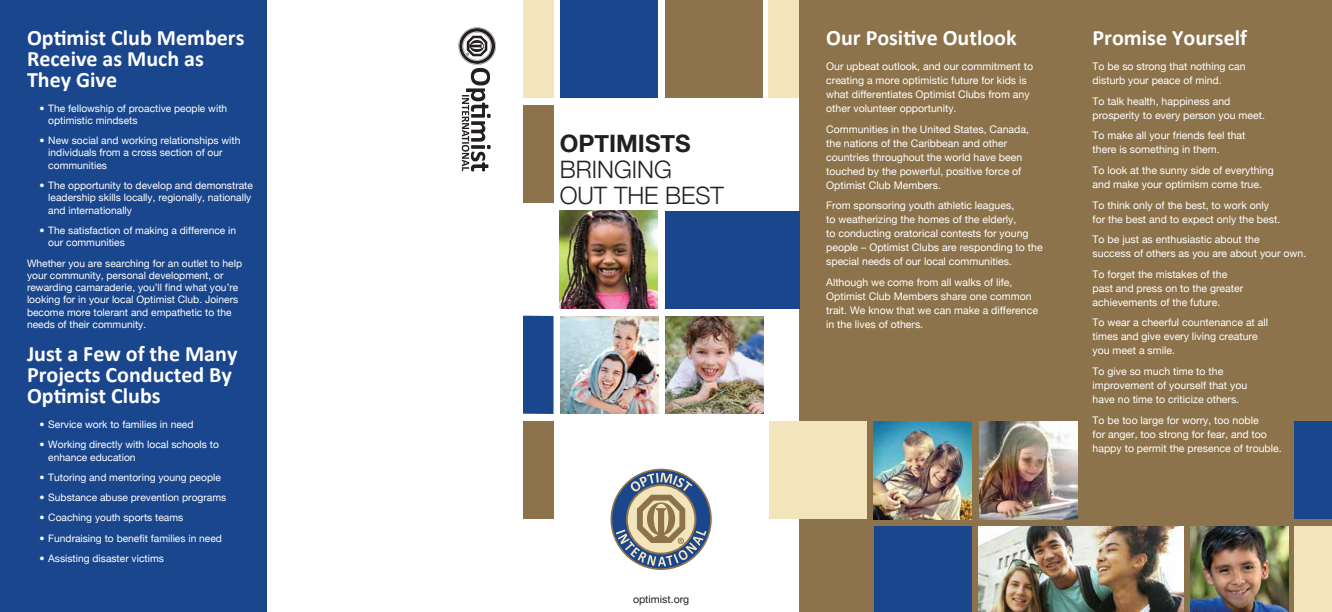
<style>
.page{position:relative;width:1332px;height:612px;background:#fff}
.page>*{position:absolute;margin:0;border:0;box-sizing:border-box;transform-origin:0 0}
.t1{font:300 24px/26px "Helvetica Neue";color:#231f20}
.t2{font:700 24px "Helvetica Neue";color:#231f20}
.t3{font:700 22px/21px "Calibri";color:#fff}
.t4{font:10.5px/14px "Helvetica Neue";color:#fff}
.t5{font:10.5px "Helvetica Neue";color:#231f20}
.t6{font:10.2px/12.3px "Helvetica Neue";color:#fff}
</style>
<div class="page">
<div style="left:799px;top:0;width:533px;height:612px;background:#8c734b"></div>
<div style="left:0;top:0;width:266px;height:612px;background:#1a468d"></div>
<svg style="left:458px;top:27px;width:38px;height:144px"></svg>
<img style="left:665px;top:316px;width:98px;height:98px">
<img style="left:561px;top:316px;width:98px;height:98px">
<img style="left:560px;top:211px;width:98px;height:98px">
<div style="left:665px;top:211px;width:134px;height:98px;background:#1a468d"></div>
<div style="left:523px;top:316px;width:31px;height:98px;background:#1a468d"></div>
<div style="left:523px;top:421px;width:31px;height:98px;background:#8c734b"></div>
<div style="left:523px;top:105px;width:31px;height:98px;background:#8c734b"></div>
<div style="left:560px;top:0;width:98px;height:98px;background:#1a468d"></div>
<div style="left:665px;top:0;width:98px;height:98px;background:#8c734b"></div>
<div style="left:769px;top:0;width:30px;height:98px;background:#f2e5bb"></div>
<div style="left:523px;top:0;width:31px;height:98px;background:#f2e5bb"></div>
<div style="left:769px;top:421px;width:98px;height:98px;background:#f2e5bb"></div>
<div style="left:874px;top:527px;width:98px;height:85px;background:#1a468d"></div>
<div style="left:1294px;top:421px;width:38px;height:98px;background:#1a468d"></div>
<div style="left:1294px;top:527px;width:38px;height:85px;background:#f2e5bb"></div>
<img style="left:979px;top:421px;width:98px;height:98px">
<img style="left:979px;top:527px;width:204px;height:85px">
<img style="left:1190px;top:527px;width:98px;height:85px">
<img style="left:874px;top:421px;width:98px;height:98px">
<svg style="left:611px;top:469px;width:101px;height:101px"></svg>
<h2 class="t3" style="left:27px;top:26px;width:219px">Optimist Club Members<br>Receive as Much as<br>They Give</h2>
<p class="t6" style="left:48px;top:102px;width:180px;text-indent:-9px">• The fellowship of proactive people with optimistic mindsets</p>
<p class="t6" style="left:48px;top:134px;width:194px;text-indent:-9px">• New social and working relationships with individuals from a cross section of our communities</p>
<p class="t6" style="left:48px;top:179px;width:206px;text-indent:-9px">• The opportunity to develop and demonstrate leadership skills locally, regionally, nationally and internationally</p>
<p class="t6" style="left:48px;top:224px;width:189px;text-indent:-9px">• The satisfaction of making a difference in our communities</p>
<p class="t6" style="left:27px;top:257px;width:217px">Whether you are searching for an outlet to help your community, personal development, or rewarding camaraderie, you’ll find what you’re looking for in your local Optimist Club. Joiners become more tolerant and empathetic to the needs of their community.</p>
<h2 class="t3" style="left:27px;top:343px;width:212px">Just a Few of the Many<br>Projects Conducted By<br>Optimist Clubs</h2>
<p class="t6" style="left:40px;top:418px;width:156px">• Service work to families in need</p>
<p class="t6" style="left:48px;top:438px;width:172px;text-indent:-9px">• Working directly with local schools to enhance education</p>
<p class="t6" style="left:40px;top:471px;width:183px">• Tutoring and mentoring young people</p>
<p class="t6" style="left:40px;top:491px;width:188px">• Substance abuse prevention programs</p>
<p class="t6" style="left:40px;top:512px;width:145px">• Coaching youth sports teams</p>
<p class="t6" style="left:40px;top:532px;width:184px">• Fundraising to benefit families in need</p>
<p class="t6" style="left:40px;top:552px;width:126px">• Assisting disaster victims</p>
<h1 class="t2" style="left:560px;top:128px;width:133px">OPTIMISTS</h1>
<h1 class="t1" style="left:560px;top:156px;width:166px">BRINGING<br>OUT THE BEST</h1>
<p class="t5" style="left:633px;top:593px;width:58px">optimist.org</p>
<h2 class="t3" style="left:826px;top:26px;width:192px">Our Positive Outlook</h2>
<p class="t4" style="left:826px;top:59px;width:208px">Our upbeat outlook, and our commitment to creating a more optimistic future for kids is what differentiates Optimist Clubs from any other volunteer opportunity.</p>
<p class="t4" style="left:826px;top:122px;width:204px">Communities in the United States, Canada, the nations of the Caribbean and other countries throughout the world have been touched by the powerful, positive force of Optimist Club Members.</p>
<p class="t4" style="left:826px;top:198px;width:218px">From sponsoring youth athletic leagues,<br>to weatherizing the homes of the elderly,<br>to conducting oratorical contests for young people – Optimist Clubs are responding to the special needs of our local communities.</p>
<p class="t4" style="left:826px;top:275px;width:213px">Although we come from all walks of life, Optimist Club Members share one common trait. We know that we can make a difference in the lives of others.</p>
<h2 class="t3" style="left:1093px;top:26px;width:156px">Promise Yourself</h2>
<p class="t4" style="left:1093px;top:59px;width:155px">To be so strong that nothing can disturb your peace of mind.</p>
<p class="t4" style="left:1093px;top:94px;width:174px">To talk health, happiness and prosperity to every person you meet.</p>
<p class="t4" style="left:1093px;top:128px;width:154px">To make all your friends feel that there is something in them.</p>
<p class="t4" style="left:1093px;top:163px;width:183px">To look at the sunny side of everything and make your optimism come true.</p>
<p class="t4" style="left:1093px;top:198px;width:189px">To think only of the best, to work only for the best and to expect only the best.</p>
<p class="t4" style="left:1093px;top:232px;width:215px">To be just as enthusiastic about the<br>success of others as you are about your own.</p>
<p class="t4" style="left:1093px;top:267px;width:152px">To forget the mistakes of the past and press on to the greater achievements of the future.</p>
<p class="t4" style="left:1093px;top:315px;width:177px">To wear a cheerful countenance at all times and give every living creature you meet a smile.</p>
<p class="t4" style="left:1093px;top:364px;width:156px">To give so much time to the improvement of yourself that you have no time to criticize others.</p>
<p class="t4" style="left:1093px;top:413px;width:191px">To be too large for worry, too noble<br>for anger, too strong for fear, and too happy to permit the presence of trouble.</p>
</div>
